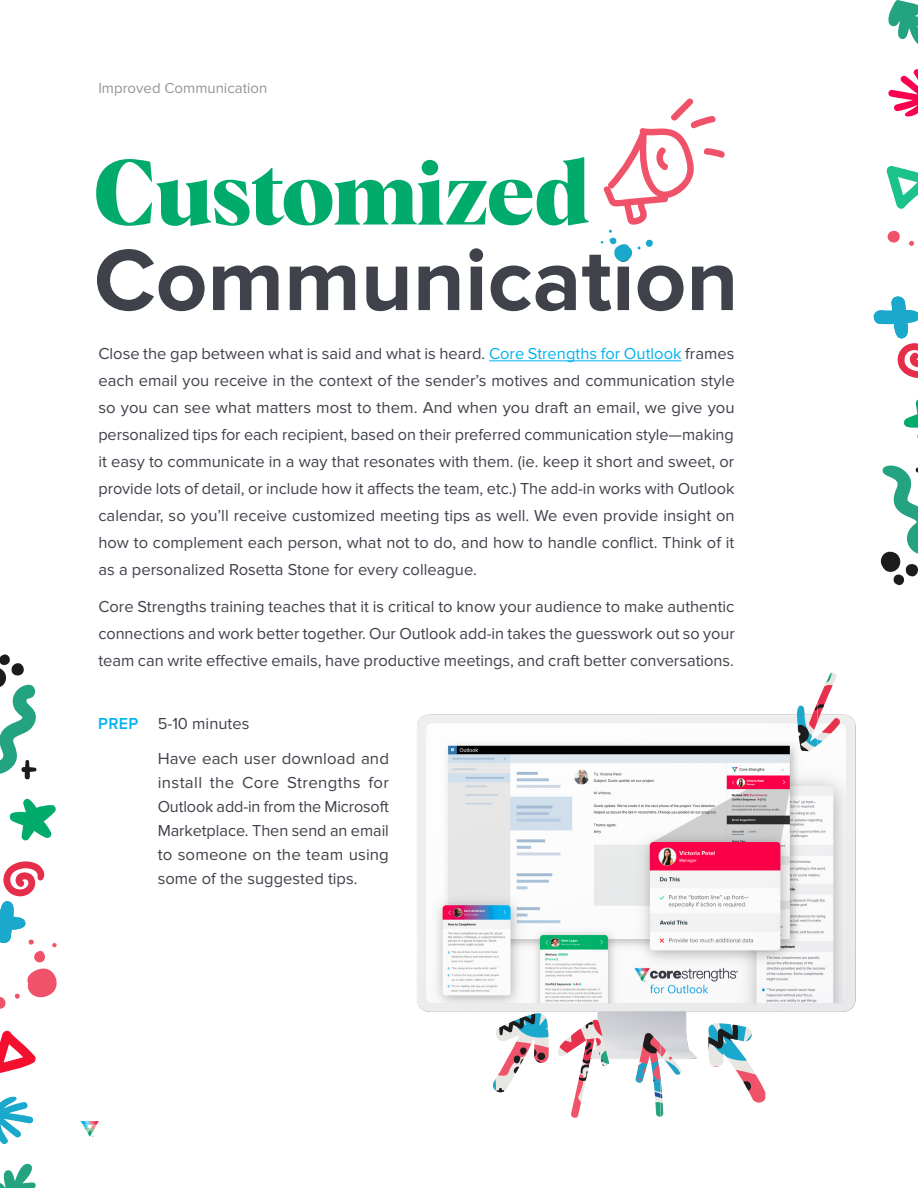
<style>
.page{position:relative;width:918px;height:1188px;background:#fff}
.page>*{position:absolute;margin:0;border:0;box-sizing:border-box;transform-origin:0 0}
.t1{font:700 90px "Proxima Nova";color:#40424b}
.t2{font:700 90px "Albra";letter-spacing:-.005em;color:#00ab6b}
.t3{font:16.5px/27px "Proxima Nova";color:#40424b;text-align:justify}
.t4{font:600 16.5px "Proxima Nova";color:#00b3ef}
.t5{font:15px "Proxima Nova";color:#939598}
.s1{color:#00b3ef}
</style>
<div class="page">
<svg style="left:81px;top:1121px;width:18px;height:16px"></svg>
<svg style="left:888px;top:69px;width:30px;height:48px"></svg>
<svg style="left:886px;top:166px;width:32px;height:43px"></svg>
<svg style="left:904px;top:399px;width:14px;height:39px"></svg>
<svg style="left:888px;top:0;width:30px;height:44px"></svg>
<svg style="left:909px;top:241px;width:5px;height:5px"></svg>
<svg style="left:887px;top:231px;width:13px;height:12px"></svg>
<svg style="left:880px;top:465px;width:38px;height:120px"></svg>
<svg style="left:873px;top:297px;width:45px;height:81px"></svg>
<svg style="left:0;top:1096px;width:34px;height:48px"></svg>
<svg style="left:0;top:1030px;width:36px;height:43px"></svg>
<svg style="left:9px;top:798px;width:47px;height:43px"></svg>
<svg style="left:0;top:1163px;width:36px;height:25px"></svg>
<svg style="left:0;top:654px;width:37px;height:126px"></svg>
<svg style="left:0;top:861px;width:57px;height:148px"></svg>
<hr style="left:489px;top:361px;width:193px;height:1px;background:#00b3ef">
<img style="left:417px;top:714px;width:439px;height:345px">
<svg style="left:708px;top:1023px;width:57px;height:80px"></svg>
<svg style="left:557px;top:1020px;width:53px;height:98px"></svg>
<svg style="left:489px;top:1013px;width:60px;height:80px"></svg>
<svg style="left:635px;top:1033px;width:49px;height:84px"></svg>
<svg style="left:797px;top:673px;width:43px;height:78px"></svg>
<svg style="left:600px;top:98px;width:125px;height:164px"></svg>
<p class="t5" style="left:98px;top:79px;width:170px">Improved Communication</p>
<h1 class="t2" style="left:94px;top:127px;width:497px">Customized</h1>
<h1 class="t1" style="left:94px;top:228px;width:646px">Communication</h1>
<p class="t3" style="left:98px;top:340px;width:638px">Close the gap between what is said and what is heard. <span class="s1">Core Strengths for Outlook</span> frames each email you receive in the context of the sender’s motives and communication style so you can see what matters most to them. And when you draft an email, we give you personalized tips for each recipient, based on their preferred communication style—making it easy to communicate in a way that resonates with them. (ie. keep it short and sweet, or provide lots of detail, or include how it affects the team, etc.) The add-in works with Outlook calendar, so you’ll receive customized meeting tips as well. We even provide insight on how to complement each person, what not to do, and how to handle conflict. Think of it as a personalized Rosetta Stone for every colleague.</p>
<p class="t3" style="left:98px;top:594px;width:638px">Core Strengths training teaches that it is critical to know your audience to make authentic connections and work better together. Our Outlook add-in takes the guesswork out so your team can write effective emails, have productive meetings, and craft better conversations.</p>
<p class="t4" style="left:98px;top:714px;width:41px">PREP</p>
<p class="t3" style="left:158px;top:706px;width:233px;line-height:34.8px">5-10 minutes<br>Have each user download and</p>
<p class="t3" style="left:158px;top:770px;width:233px;line-height:24px">install the Core Strengths for Outlook add-in from the Microsoft Marketplace. Then send an email to someone on the team using some of the suggested tips.</p>
</div>
